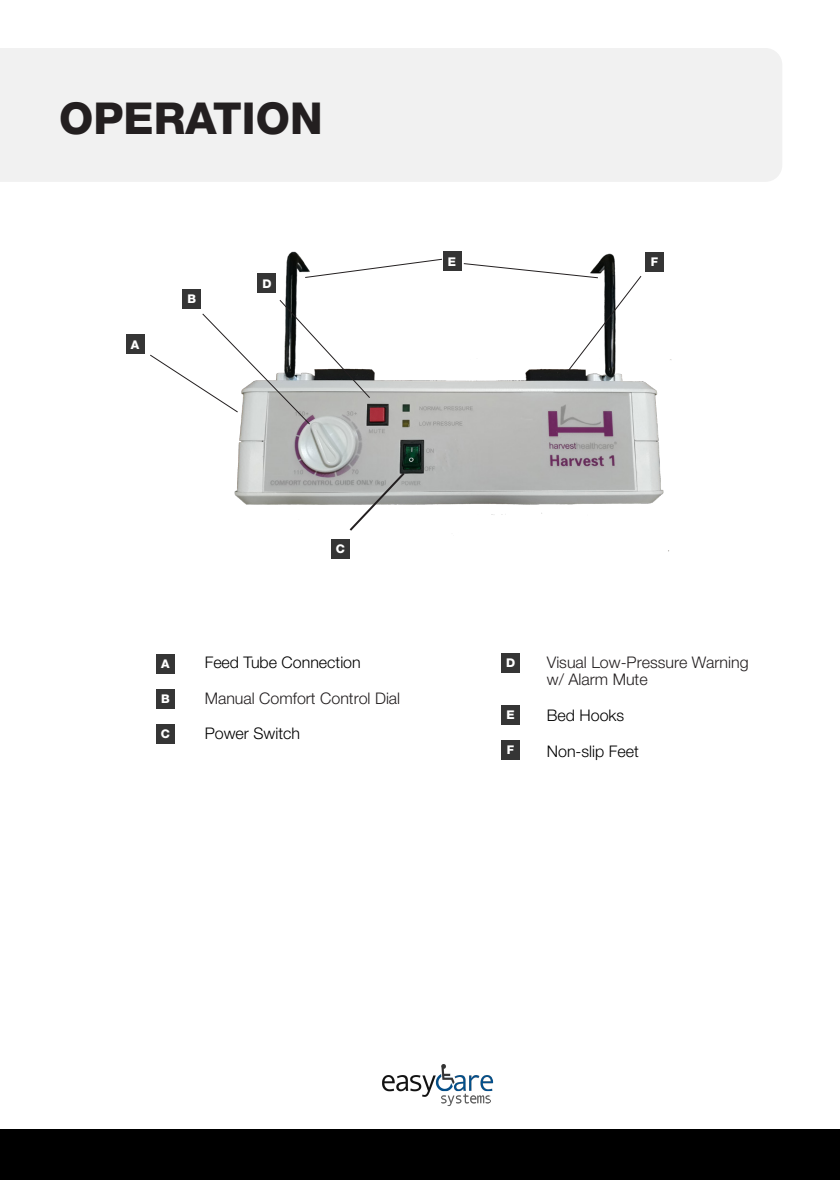
<style>
.page{position:relative;width:840px;height:1191px;background:#fff}
.page>*{position:absolute;margin:0;border:0;box-sizing:border-box;transform-origin:0 0}
.t1{font:800 44px "Helvetica Neue";color:#231f20}
.t2{font:300 16px "Helvetica Neue";color:#231f20}
.t3{font:300 16px "Helvetica Neue";color:#000}
.t4{font:800 12px "Helvetica Neue";color:#fff}
</style>
<div class="page">
<img style="left:234px;top:251px;width:438px;height:308px">
<div style="left:156px;top:654px;width:19px;height:20px;background:#353535"></div>
<div style="left:156px;top:689px;width:19px;height:20px;background:#353535"></div>
<div style="left:156px;top:723px;width:19px;height:20px;background:#353535"></div>
<div style="left:501px;top:653px;width:18px;height:19px;background:#353535"></div>
<div style="left:501px;top:704px;width:18px;height:20px;background:#353535"></div>
<div style="left:501px;top:739px;width:18px;height:20px;background:#353535"></div>
<div style="left:126px;top:334px;width:18px;height:20px;background:#353535"></div>
<div style="left:182px;top:289px;width:19px;height:19px;background:#353535"></div>
<div style="left:257px;top:273px;width:19px;height:20px;background:#353535"></div>
<div style="left:644px;top:252px;width:19px;height:19px;background:#353535"></div>
<div style="left:442px;top:251px;width:19px;height:20px;background:#353535"></div>
<div style="left:331px;top:539px;width:18px;height:19px;background:#353535"></div>
<svg style="left:347px;top:470px;width:59px;height:63px"></svg>
<svg style="left:304px;top:258px;width:139px;height:20px"></svg>
<svg style="left:462px;top:262px;width:180px;height:111px"></svg>
<svg style="left:150px;top:299px;width:221px;height:126px"></svg>
<div style="left:0;top:48px;width:781px;height:134px;background:#f1f1f1"></div>
<div style="left:0;top:1129px;width:839px;height:50px;background:#000"></div>
<img style="left:382px;top:1064px;width:112px;height:42px">
<p class="t1" style="left:59px;top:92px;width:265px">OPERATION</p>
<p class="t4" style="left:131px;top:337px;width:10px">A</p>
<p class="t4" style="left:187px;top:291px;width:10px">B</p>
<p class="t4" style="left:262px;top:276px;width:11px">D</p>
<p class="t4" style="left:447px;top:254px;width:10px">E</p>
<p class="t4" style="left:650px;top:254px;width:9px">F</p>
<p class="t4" style="left:335px;top:541px;width:11px">C</p>
<p class="t4" style="left:161px;top:657px;width:10px">A</p>
<p class="t4" style="left:161px;top:692px;width:10px">B</p>
<p class="t4" style="left:161px;top:726px;width:11px">C</p>
<p class="t3" style="left:205px;top:652px;width:157px">Feed Tube Connection</p>
<p class="t2" style="left:205px;top:688px;width:197px">Manual Comfort Control Dial</p>
<p class="t3" style="left:205px;top:723px;width:97px">Power Switch</p>
<p class="t4" style="left:506px;top:655px;width:11px">D</p>
<p class="t4" style="left:506px;top:707px;width:10px">E</p>
<p class="t4" style="left:506px;top:742px;width:9px">F</p>
<p class="t2" style="left:546px;top:652px;width:203px">Visual Low-Pressure Warning</p>
<p class="t2" style="left:546px;top:669px;width:102px">w/ Alarm Mute</p>
<p class="t3" style="left:546px;top:705px;width:79px">Bed Hooks</p>
<p class="t3" style="left:546px;top:741px;width:93px">Non-slip Feet</p>
</div>
